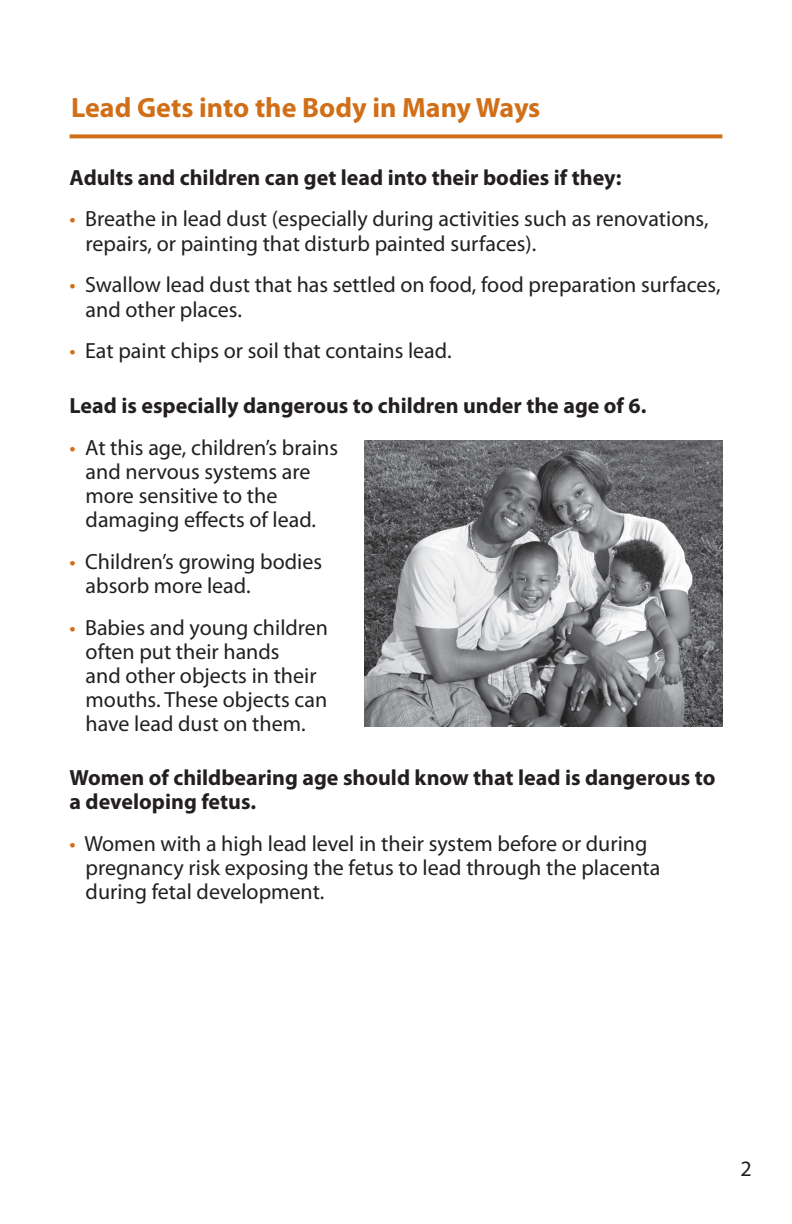
<style>
.page{position:relative;width:792px;height:1224px;background:#fff}
.page>*{position:absolute;margin:0;border:0;box-sizing:border-box;transform-origin:0 0}
.t1{font:700 28px "Myriad Pro";color:#d06f18}
.t2{font:22px/24px "Myriad Pro";color:#231f20}
.t3{font:700 22px/24px "Myriad Pro";color:#231f20}
.s1{color:#d06f18}
</style>
<div class="page">
<svg style="left:70px;top:134px;width:652px;height:4px;fill:#d06f18"></svg>
<img style="left:365px;top:441px;width:357px;height:285px">
<p class="t1" style="left:71px;top:89px;width:471px">Lead Gets into the Body in Many Ways</p>
<p class="t3" style="left:70px;top:164px;width:553px">Adults and children can get lead into their bodies if they:</p>
<p class="t2" style="left:86px;top:207px;width:625px;text-indent:-16px"><span class="s1">•</span> Breathe in lead dust (especially during activities such as renovations, repairs, or painting that disturb painted surfaces).</p>
<p class="t2" style="left:86px;top:273px;width:637px;text-indent:-16px"><span class="s1">•</span> Swallow lead dust that has settled on food, food preparation surfaces, and other places.</p>
<p class="t2" style="left:70px;top:339px;width:384px"><span class="s1">•</span> Eat paint chips or soil that contains lead.</p>
<p class="t3" style="left:70px;top:392px;width:578px">Lead is especially dangerous to children under the age of 6.</p>
<p class="t2" style="left:86px;top:435px;width:254px;text-indent:-16px"><span class="s1">•</span> At this age, children’s brains and nervous systems are more sensitive to the damaging effects of lead.</p>
<p class="t2" style="left:86px;top:549px;width:238px;text-indent:-16px"><span class="s1">•</span> Children’s growing bodies absorb more lead.</p>
<p class="t2" style="left:86px;top:615px;width:244px;text-indent:-16px"><span class="s1">•</span> Babies and young children often put their hands<br>and other objects in their mouths. These objects can have lead dust on them.</p>
<p class="t3" style="left:70px;top:764px;width:647px">Women of childbearing age should know that lead is dangerous to a developing fetus.</p>
<p class="t2" style="left:86px;top:831px;width:576px;text-indent:-16px"><span class="s1">•</span> Women with a high lead level in their system before or during pregnancy risk exposing the fetus to lead through the placenta during fetal development.</p>
<p class="t2" style="left:740px;top:1156px;width:13px">2</p>
</div>
